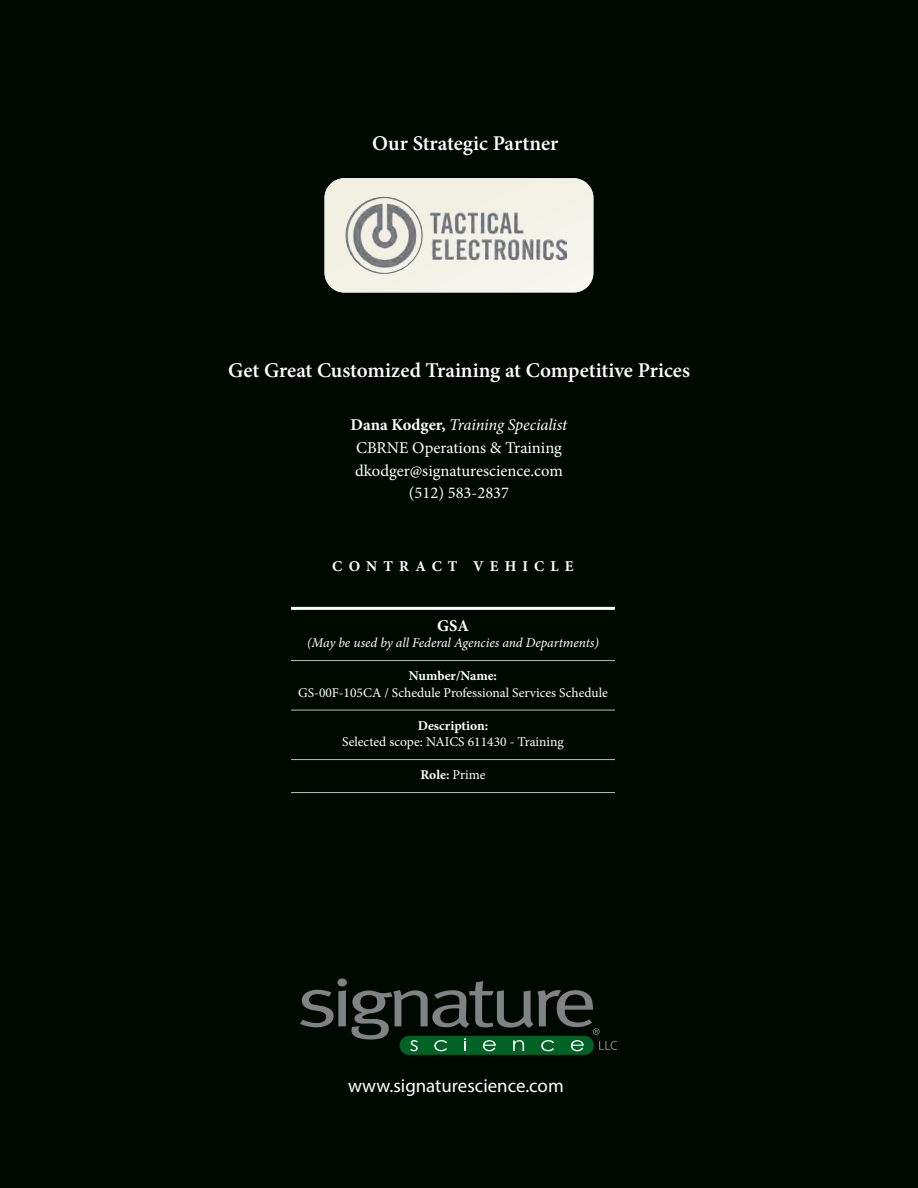
<style>
.page{position:relative;width:918px;height:1188px;background:#000900}
.page>*{position:absolute;margin:0;border:0;box-sizing:border-box;transform-origin:0 0}
.t1{font:600 21px "Minion Pro";color:#fff}
.t2{font:18.9px "Myriad Pro";color:#fff}
.t3{font:16.5px "Minion Pro";color:#fff}
.t4{font:italic 16.5px "Minion Pro";letter-spacing:-.015em;color:#fff}
.t5{font:700 16.5px "Minion Pro";color:#fff}
.t6{font:700 15px "Minion Pro";letter-spacing:.41em;color:#fff}
.t7{font:13.5px/16.5px "Minion Pro";color:#fff;text-align:center}
.t8{font:italic 13.5px "Minion Pro";letter-spacing:-.005em;color:#fff}
.t9{font:700 13.5px "Minion Pro";color:#fff}
.s1{font-weight:700;font-style:normal}
.s2{font-weight:700}
.s3{font-weight:400}
</style>
<div class="page">
<hr style="left:291px;top:607px;width:324px;height:3px;background:#fff">
<hr style="left:291px;top:660px;width:324px;height:1px;background:#bcbdc0">
<hr style="left:291px;top:710px;width:324px;height:1px;background:#bcbdc0">
<hr style="left:291px;top:759px;width:324px;height:1px;background:#bcbdc0">
<hr style="left:291px;top:792px;width:324px;height:1px;background:#bcbdc0">
<svg style="left:337px;top:978px;width:10px;height:8px"></svg>
<svg style="left:300px;top:981px;width:317px;height:74px"></svg>
<div style="left:325px;top:178px;width:268px;height:115px;background:#f1f0e2;border-radius:20px"></div>
<img style="left:346px;top:197px;width:76px;height:76px;border-radius:38px">
<div style="left:346px;top:197px;width:77px;height:77px;border:1px solid #717273;border-radius:50%"></div>
<img style="left:428px;top:212px;width:96px;height:21px">
<img style="left:432px;top:233px;width:135px;height:33px">
<p class="t1" style="left:372px;top:129px;width:188px">Our Strategic Partner</p>
<p class="t1" style="left:228px;top:355px;width:463px">Get Great Customized Training at Competitive Prices</p>
<p class="t4" style="left:351px;top:414px;width:218px"><span class="s1">Dana Kodger,</span> Training Specialist</p>
<p class="t3" style="left:356px;top:437px;width:207px">CBRNE Operations &amp; Training</p>
<p class="t3" style="left:355px;top:459px;width:209px">dkodger@signaturescience.com</p>
<p class="t3" style="left:409px;top:482px;width:102px">(512) 583-2837</p>
<p class="t6" style="left:332px;top:556px;width:243px">CONTRACT VEHICLE</p>
<p class="t5" style="left:437px;top:614px;width:33px">GSA</p>
<p class="t8" style="left:307px;top:634px;width:293px">(May be used by all Federal Agencies and Departments)</p>
<p class="t7" style="left:298px;top:668px;width:311px"><span class="s2">Number/Name:<br></span>GS-00F-105CA / Schedule Professional Services Schedule</p>
<p class="t9" style="left:418px;top:716px;width:72px">Description:</p>
<p class="t7" style="left:342px;top:734px;width:223px">Selected scope: NAICS 611430 - Training</p>
<p class="t9" style="left:420px;top:766px;width:67px">Role: <span class="s3">Prime</span></p>
<p class="t2" style="left:348px;top:1074px;width:217px">www.signaturescience.com</p>
</div>
